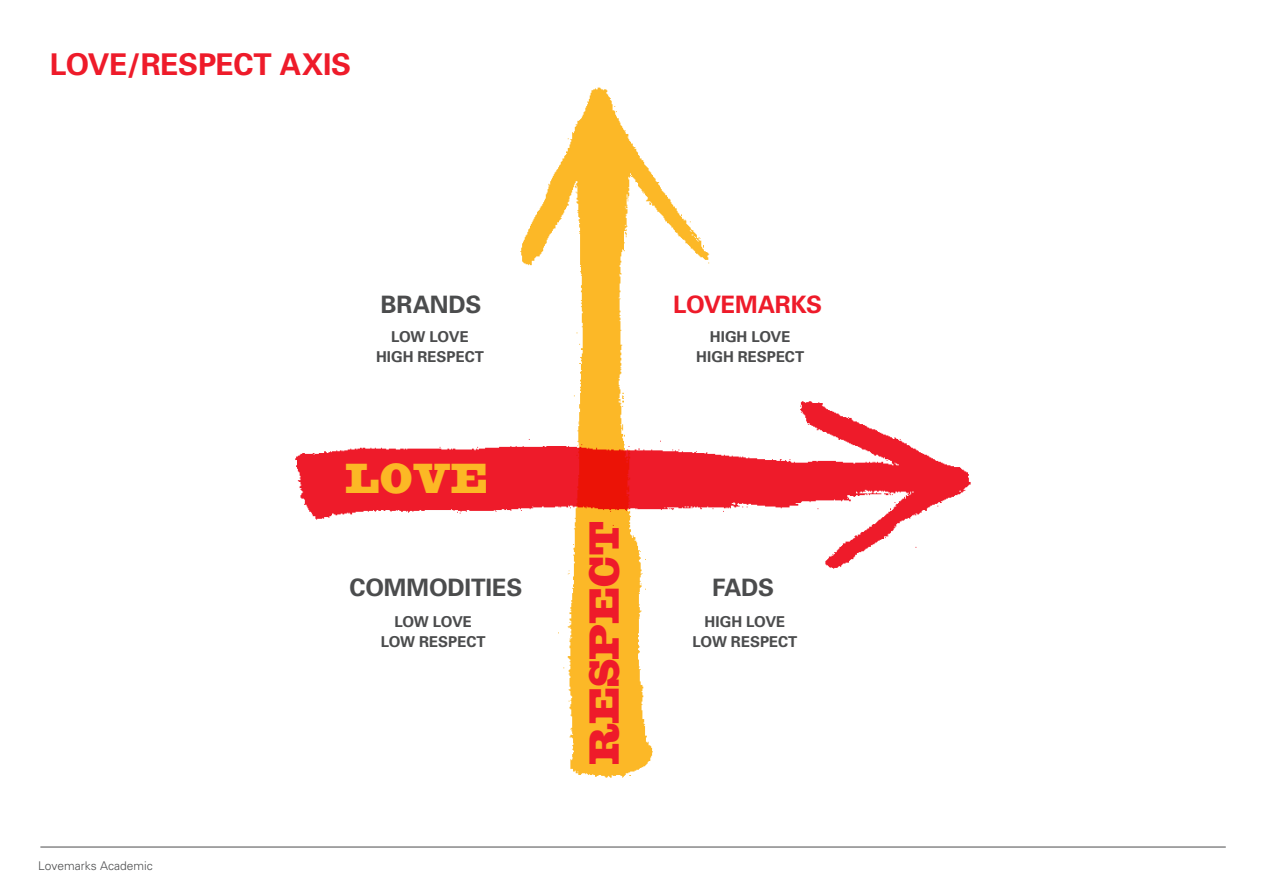
<style>
.page{position:relative;width:1263px;height:893px;background:#fff}
.page>*{position:absolute;margin:0;border:0;box-sizing:border-box;transform-origin:0 0}
.t1{font:41.55px "Cg Egiziano Bl";color:#ee1b2a}
.t2{font:41.55px "Cg Egiziano Bl";color:#fcb825}
.t3{font:700 30px "Univers";letter-spacing:-.01em;color:#ee1b2a}
.t4{font:700 24px "Univers";letter-spacing:-.01em;color:#4b4c4d}
.t5{font:700 24px "Univers";letter-spacing:-.01em;color:#ee1b2a}
.t6{font:700 15px "Univers";letter-spacing:-.005em;color:#4b4c4d}
.t7{font:300 12px "Univers";color:#4b4c4d}
</style>
<div class="page">
<img style="left:520px;top:87px;width:190px;height:691px">
<img style="left:295px;top:348px;width:676px;height:247px">
<hr style="left:40px;top:847px;width:1186px;height:1px;background:#4b4c4d">
<p class="t3" style="left:50px;top:46px;width:303px">LOVE/RESPECT AXIS</p>
<p class="t7" style="left:38px;top:859px;width:116px">Lovemarks Academic</p>
<p class="t4" style="left:380px;top:290px;width:102px">BRANDS</p>
<p class="t6" style="left:391px;top:328px;width:79px">LOW LOVE</p>
<p class="t6" style="left:376px;top:347px;width:109px">HIGH RESPECT</p>
<p class="t5" style="left:673px;top:290px;width:150px">LOVEMARKS</p>
<p class="t6" style="left:710px;top:328px;width:82px">HIGH LOVE</p>
<p class="t6" style="left:696px;top:347px;width:110px">HIGH RESPECT</p>
<p class="t2" style="left:345px;top:454px;width:143px">LOVE</p>
<p class="t4" style="left:350px;top:573px;width:174px">COMMODITIES</p>
<p class="t6" style="left:394px;top:613px;width:79px">LOW LOVE</p>
<p class="t6" style="left:381px;top:632px;width:106px">LOW RESPECT</p>
<p class="t1" style="left:580px;top:765px;width:245px;rotate:-90deg">RESPECT</p>
<p class="t4" style="left:712px;top:573px;width:64px">FADS</p>
<p class="t6" style="left:704px;top:613px;width:82px">HIGH LOVE</p>
<p class="t6" style="left:692px;top:632px;width:106px">LOW RESPECT</p>
</div>
